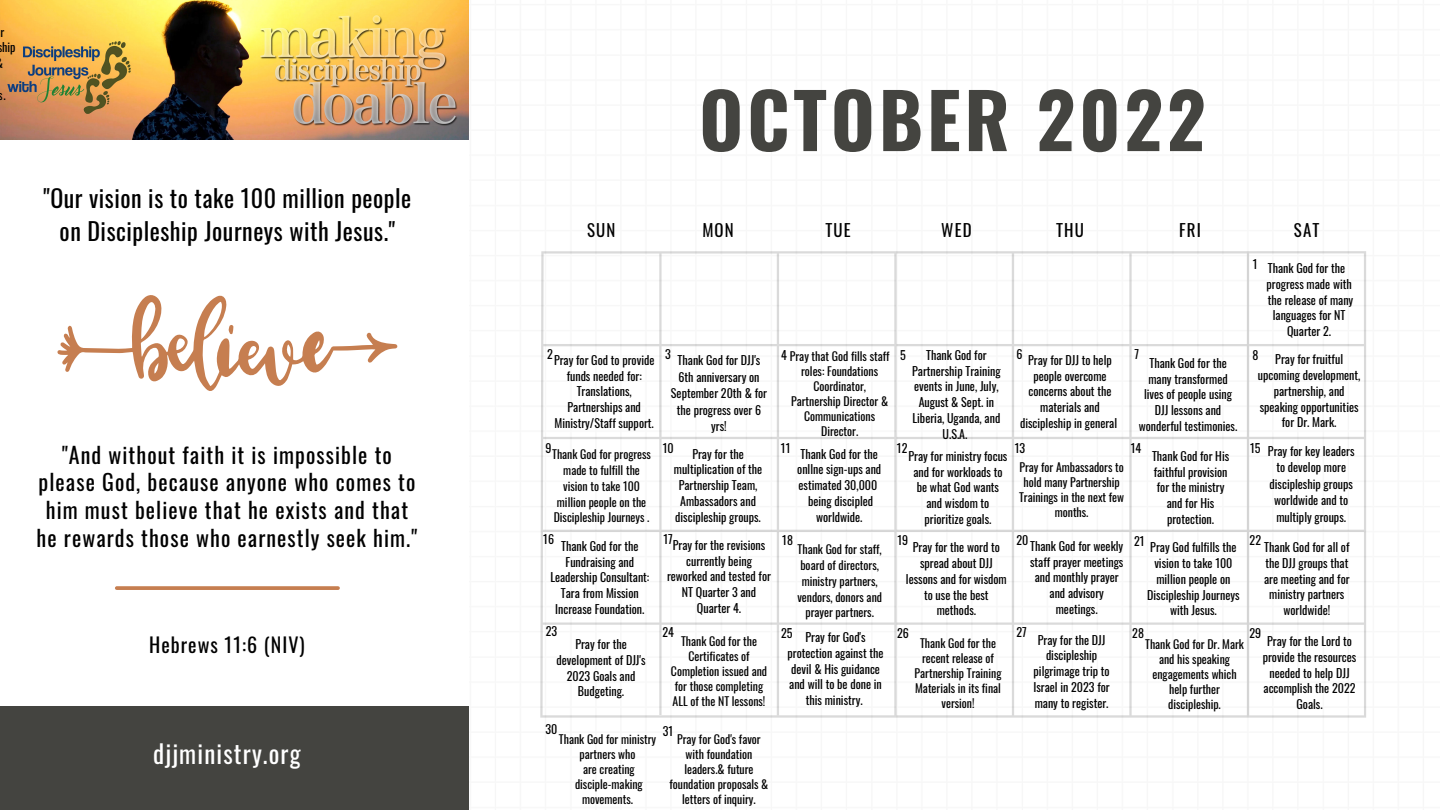
<style>
.page{position:relative;width:1440px;height:810px;background:#fff}
.page>*{position:absolute;margin:0;border:0;box-sizing:border-box;transform-origin:0 0}
.t1{font:700 75.5px "Oswald";letter-spacing:.05em;color:#444440}
.t2{font:25px "Oswald";letter-spacing:.045em;color:#fff}
.t3{font:24px/33px "Oswald";letter-spacing:.02em;color:#000;text-align:center}
.t4{font:22px/27.8px "Oswald";letter-spacing:.05em;color:#000;text-align:center}
.t5{font:20px "Oswald";letter-spacing:.05em;color:#000}
.t6{font:16.9px "Oswald";letter-spacing:.07em;color:#000}
.t7{font:12px/15.8px "Oswald";color:#000;text-align:center}
.t8{font:11.8px/15px "Oswald";color:#000;text-align:center}
.s1{font-size:12px}
</style>
<div class="page">
<svg style="left:540px;top:251px;width:826px;height:467px"></svg>
<div style="left:0;top:707px;width:469px;height:103px;background:#444440"></div>
<img style="left:0;top:0;width:469px;height:140px">
<svg style="left:117px;top:586px;width:221px;height:4px"></svg>
<svg style="left:57px;top:295px;width:340px;height:96px"></svg>
<p class="t7" style="left:1px;top:23px;width:16px;text-align:left">r hip</p>
<p class="t7" style="left:-1px;top:86px;width:8px">s.</p>
<h3 class="t3" style="left:43px;top:180px;width:369px">"Our vision is to take 100 million people on Discipleship Journeys with Jesus."</h3>
<h3 class="t4" style="left:37px;top:440px;width:382px">"And without faith it is impossible to please God, because anyone who comes to him must believe that he exists and that he rewards those who earnestly seek him."</h3>
<h3 class="t5" style="left:149px;top:629px;width:157px">Hebrews 11:6 (NIV)</h3>
<h2 class="t2" style="left:153px;top:734px;width:149px">djjministry.org</h2>
<h1 class="t1" style="left:699px;top:61px;width:508px">OCTOBER 2022</h1>
<h3 class="t6" style="left:587px;top:216px;width:30px">SUN</h3>
<h3 class="t6" style="left:702px;top:216px;width:33px">MON</h3>
<h3 class="t6" style="left:825px;top:216px;width:27px">TUE</h3>
<h3 class="t6" style="left:941px;top:216px;width:32px">WED</h3>
<h3 class="t6" style="left:1056px;top:216px;width:29px">THU</h3>
<h3 class="t6" style="left:1179px;top:216px;width:23px">FRI</h3>
<h3 class="t6" style="left:1294px;top:216px;width:27px">SAT</h3>
<p class="t7" style="left:1253px;top:255px;width:6px">1</p>
<p class="t7" style="left:1267px;top:260px;width:88px">Thank God for the progress made with the release of many languages for NT<br>Quarter 2.</p>
<p class="t7" style="left:547px;top:346px;width:7px">2</p>
<p class="t7" style="left:665px;top:346px;width:7px">3</p>
<p class="t8" style="left:781px;top:348px;width:110px"><span class="s1">4</span> Pray that God fills staff</p>
<p class="t7" style="left:900px;top:347px;width:7px">5</p>
<p class="t7" style="left:1016px;top:346px;width:8px">6</p>
<p class="t7" style="left:1134px;top:346px;width:6px">7</p>
<p class="t7" style="left:912px;top:346px;width:90px">Thank God for<br>Partnership Training events in June, July,<br>August &amp; Sept. in<br>Liberia, Uganda, and<br>U.S.A.</p>
<p class="t7" style="left:1020px;top:352px;width:99px">Pray for DJJ to help people overcome concerns about the materials and discipleship in general</p>
<p class="t7" style="left:1139px;top:354px;width:100px">Thank God for the many transformed lives of people using<br>DJJ lessons and wonderful testimonies.</p>
<p class="t7" style="left:1258px;top:351px;width:104px">Pray for fruitful upcoming development, partnership, and speaking opportunities for Dr. Mark.</p>
<p class="t7" style="left:1252px;top:347px;width:7px">8</p>
<p class="t7" style="left:554px;top:352px;width:102px">Pray for God to provide funds needed for:<br>Translations,<br>Partnerships and<br>Ministry/Staff support.</p>
<p class="t7" style="left:671px;top:352px;width:98px;line-height:16.5px">Thank God for DJJ's<br>6th anniversary on<br>September 20th &amp; for the progress over 6 yrs!</p>
<p class="t8" style="left:791px;top:363px;width:99px">roles: Foundations<br>Coordinator,<br>Partnership Director &amp;<br>Communications<br>Director.</p>
<p class="t7" style="left:546px;top:440px;width:8px">9</p>
<p class="t7" style="left:663px;top:440px;width:12px">10</p>
<p class="t7" style="left:781px;top:440px;width:11px">11</p>
<p class="t7" style="left:897px;top:440px;width:12px">12</p>
<p class="t7" style="left:1015px;top:440px;width:12px">13</p>
<p class="t7" style="left:1131px;top:440px;width:12px">14</p>
<p class="t8" style="left:552px;top:446px;width:100px;line-height:15.8px">Thank God for progress made to fulfill the vision to take 100 million people on the<br>Discipleship Journeys .</p>
<p class="t7" style="left:797px;top:445px;width:86px">Thank God for the onllne sign-ups and estimated 30,000 being discipled worldwide.</p>
<p class="t7" style="left:550px;top:537px;width:101px">Thank God for the<br>Fundraising and<br>Leadership Consultant:<br>Tara from Mission<br>Increase Foundation.</p>
<p class="t7" style="left:667px;top:537px;width:106px">Pray for the revisions currently being reworked and tested for<br>NT Quarter 3 and<br>Quarter 4.</p>
<p class="t7" style="left:906px;top:539px;width:102px">Pray for the word to spread about DJJ lessons and for wisdom to use the best methods.</p>
<p class="t7" style="left:1147px;top:539px;width:94px">Pray God fulfills the vision to take 100 million people on<br>Discipleship Journeys with Jesus.</p>
<p class="t7" style="left:674px;top:445px;width:90px">Pray for the multiplication of the<br>Partnership Team,<br>Ambassadors and discipleship groups.</p>
<p class="t7" style="left:908px;top:447px;width:100px">Pray for ministry focus and for workloads to be what God wants and wisdom to prioritize goals.</p>
<p class="t7" style="left:1152px;top:448px;width:79px">Thank God for His faithful provision for the ministry and for His protection.</p>
<p class="t8" style="left:1019px;top:459px;width:107px">Pray for Ambassadors to hold many Partnership<br>Trainings in the next few months.</p>
<p class="t7" style="left:543px;top:531px;width:12px">16</p>
<p class="t7" style="left:663px;top:531px;width:11px">17</p>
<p class="t7" style="left:782px;top:531px;width:12px">18</p>
<p class="t7" style="left:898px;top:532px;width:12px">19</p>
<p class="t7" style="left:1016px;top:532px;width:13px">20</p>
<p class="t7" style="left:1134px;top:532px;width:12px">21</p>
<p class="t8" style="left:797px;top:541px;width:86px;line-height:15.8px">Thank God for staff, board of directors, ministry partners, vendors, donors and prayer partners.</p>
<p class="t7" style="left:1030px;top:537px;width:95px">Thank God for weekly staff prayer meetings and monthly prayer and advisory meetings.</p>
<p class="t7" style="left:1250px;top:440px;width:12px">15</p>
<p class="t7" style="left:1268px;top:442px;width:88px;line-height:16.5px">Pray for key leaders to develop more discipleship groups worldwide and to multiply groups.</p>
<p class="t7" style="left:1250px;top:532px;width:13px">22</p>
<p class="t7" style="left:1264px;top:539px;width:87px">Thank God for all of the DJJ groups that are meeting and for ministry partners worldwide!</p>
<p class="t7" style="left:546px;top:622px;width:13px">23</p>
<p class="t7" style="left:662px;top:623px;width:13px">24</p>
<p class="t7" style="left:781px;top:625px;width:13px">25</p>
<p class="t7" style="left:897px;top:624px;width:13px">26</p>
<p class="t7" style="left:1016px;top:623px;width:12px">27</p>
<p class="t7" style="left:1132px;top:624px;width:13px">28</p>
<p class="t7" style="left:1249px;top:625px;width:13px">29</p>
<p class="t7" style="left:557px;top:636px;width:91px">Pray for the development of DJJ's<br>2023 Goals and<br>Budgeting.</p>
<p class="t7" style="left:788px;top:629px;width:98px">Pray for God's protection against the devil &amp; His guidance and will to be done in this ministry.</p>
<p class="t7" style="left:1034px;top:631px;width:78px">Pray for the DJJ discipleship pilgrimage trip to<br>Israel in 2023 for many to register.</p>
<p class="t7" style="left:1263px;top:633px;width:95px">Pray for the Lord to provide the resources needed to help DJJ accomplish the 2022<br>Goals.</p>
<p class="t8" style="left:671px;top:634px;width:98px">Thank God for the<br>Certificates of<br>Completion issued and for those completing<br>ALL of the NT lessons!</p>
<p class="t8" style="left:915px;top:635px;width:88px">Thank God for the recent release of<br>Partnership Training<br>Materials in its final version!</p>
<p class="t8" style="left:1145px;top:636px;width:100px">Thank God for Dr. Mark and his speaking engagements which help further discipleship.</p>
<p class="t7" style="left:545px;top:721px;width:13px">30</p>
<p class="t7" style="left:663px;top:723px;width:12px">31</p>
<p class="t8" style="left:559px;top:731px;width:99px">Thank God for ministry partners who<br>are creating disciple-making movements.</p>
<p class="t8" style="left:670px;top:731px;width:100px">Pray for God's favor with foundation leaders.&amp; future foundation proposals &amp; letters of inquiry.</p>
</div>
